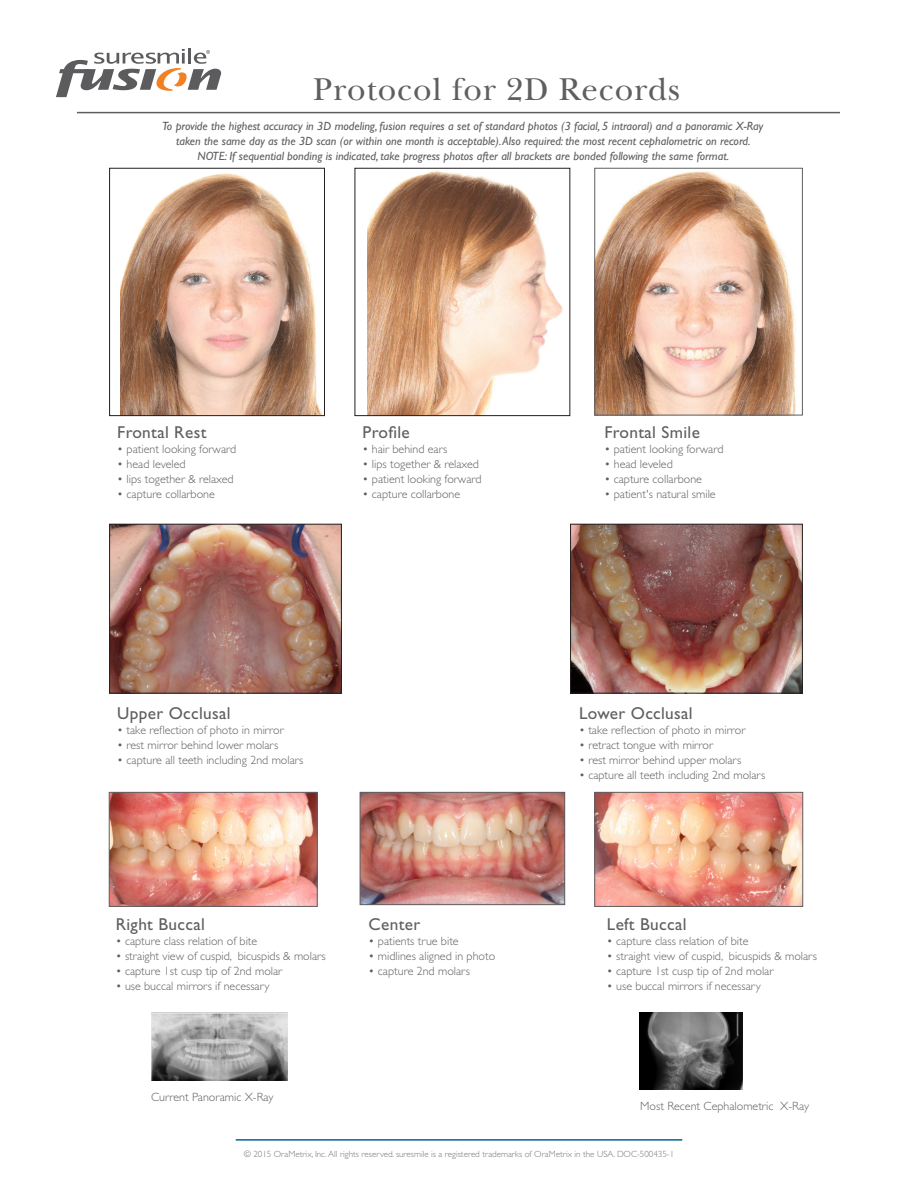
<style>
.page{position:relative;width:918px;height:1188px;background:#fff}
.page>*{position:absolute;margin:0;border:0;box-sizing:border-box;transform-origin:0 0}
.t1{font:33px "New Baskerville Std";letter-spacing:.025em;color:#5f5f62}
.t2{font:17.25px "Gill Sans Std";letter-spacing:.02em;color:#5f5f62}
.t3{font:300 12px "Gill Sans Std";color:#5f5f62}
.t4{font:italic 12px/15px "Gill Sans Std";color:#5f5f62;text-align:center}
.Leagal_Line{font:300 9px "Gill Sans Std";color:#75777a}
</style>
<div class="page">
<img style="left:121px;top:173px;width:201px;height:241px">
<div style="left:109px;top:168px;width:216px;height:248px;border:1px solid #231f20"></div>
<img style="left:367px;top:171px;width:196px;height:243px">
<div style="left:355px;top:168px;width:215px;height:248px;border:1px solid #231f20"></div>
<img style="left:111px;top:526px;width:229px;height:166px">
<div style="left:109px;top:524px;width:233px;height:170px;border:1px solid #231f20"></div>
<hr style="left:77px;top:112px;width:763px;height:1px;background:#5f5f62">
<img style="left:572px;top:526px;width:229px;height:166px">
<div style="left:570px;top:524px;width:233px;height:170px;border:1px solid #231f20"></div>
<img style="left:111px;top:794px;width:205px;height:111px">
<div style="left:109px;top:792px;width:209px;height:115px;border:1px solid #5f5f62"></div>
<img style="left:362px;top:794px;width:201px;height:109px">
<div style="left:360px;top:792px;width:205px;height:113px;border:1px solid #5f5f62"></div>
<img style="left:596px;top:794px;width:205px;height:111px">
<div style="left:594px;top:792px;width:209px;height:115px;border:1px solid #5f5f62"></div>
<img style="left:596px;top:171px;width:200px;height:242px">
<div style="left:594px;top:168px;width:209px;height:247px;border:1px solid #5f5f62"></div>
<img style="left:151px;top:1013px;width:137px;height:68px">
<img style="left:640px;top:1013px;width:102px;height:76px">
<hr style="left:236px;top:1139px;width:446px;height:2px;background:#006494">
<hr style="left:188px;top:48px;width:3px;height:16px;background:#5c5b5e">
<svg style="left:56px;top:49px;width:165px;height:48px"></svg>
<p class="t1" style="left:313px;top:70px;width:368px">Protocol for 2D Records</p>
<p class="t4" style="left:162px;top:118px;width:603px">To provide the highest accuracy in 3D modeling, fusion requires a set of standard photos (3 facial, 5 intraoral) and a panoramic X-Ray taken the same day as the 3D scan (or within one month is acceptable). Also required: the most recent cephalometric on record.</p>
<p class="t4" style="left:197px;top:148px;width:533px">NOTE: If sequential bonding is indicated, take progress photos after all brackets are bonded following the same format.</p>
<p class="t2" style="left:117px;top:422px;width:91px">Frontal Rest</p>
<p class="t3" style="left:117px;top:442px;width:121px">• patient looking forward</p>
<p class="t3" style="left:117px;top:457px;width:70px">• head leveled</p>
<p class="t3" style="left:117px;top:472px;width:118px">• lips together &amp; relaxed</p>
<p class="t3" style="left:117px;top:487px;width:99px">• capture collarbone</p>
<p class="t2" style="left:363px;top:422px;width:49px">Profile</p>
<p class="t3" style="left:363px;top:442px;width:86px">• hair behind ears</p>
<p class="t3" style="left:363px;top:457px;width:118px">• lips together &amp; relaxed</p>
<p class="t3" style="left:363px;top:472px;width:121px">• patient looking forward</p>
<p class="t3" style="left:363px;top:487px;width:99px">• capture collarbone</p>
<p class="t2" style="left:117px;top:704px;width:115px">Upper Occlusal</p>
<p class="t3" style="left:117px;top:724px;width:168px">• take reflection of photo in mirror</p>
<p class="t3" style="left:117px;top:739px;width:163px">• rest mirror behind lower molars</p>
<p class="t3" style="left:117px;top:754px;width:188px">• capture all teeth including 2nd molars</p>
<p class="t2" style="left:116px;top:915px;width:91px">Right Buccal</p>
<p class="t3" style="left:116px;top:935px;width:143px">• capture class relation of bite</p>
<p class="t3" style="left:116px;top:950px;width:212px">• straight view of cuspid, bicuspids &amp; molars</p>
<p class="t3" style="left:116px;top:965px;width:168px">• capture 1st cusp tip of 2nd molar</p>
<p class="t3" style="left:116px;top:980px;width:155px">• use buccal mirrors if necessary</p>
<p class="t3" style="left:151px;top:1090px;width:124px">Current Panoramic X-Ray</p>
<p class="t2" style="left:369px;top:915px;width:53px">Center</p>
<p class="t3" style="left:369px;top:935px;width:92px">• patients true bite</p>
<p class="t3" style="left:369px;top:950px;width:128px">• midlines aligned in photo</p>
<p class="t3" style="left:369px;top:965px;width:103px">• capture 2nd molars</p>
<p class="t2" style="left:604px;top:422px;width:97px">Frontal Smile</p>
<p class="t3" style="left:604px;top:442px;width:121px">• patient looking forward</p>
<p class="t3" style="left:604px;top:457px;width:70px">• head leveled</p>
<p class="t3" style="left:604px;top:472px;width:99px">• capture collarbone</p>
<p class="t3" style="left:604px;top:487px;width:113px">• patient's natural smile</p>
<p class="t2" style="left:579px;top:704px;width:115px">Lower Occlusal</p>
<p class="t3" style="left:579px;top:724px;width:168px">• take reflection of photo in mirror</p>
<p class="t3" style="left:579px;top:739px;width:136px">• retract tongue with mirror</p>
<p class="t3" style="left:579px;top:754px;width:164px">• rest mirror behind upper molars</p>
<p class="t3" style="left:579px;top:769px;width:188px">• capture all teeth including 2nd molars</p>
<p class="t2" style="left:607px;top:915px;width:81px">Left Buccal</p>
<p class="t3" style="left:607px;top:935px;width:143px">• capture class relation of bite</p>
<p class="t3" style="left:607px;top:950px;width:212px">• straight view of cuspid, bicuspids &amp; molars</p>
<p class="t3" style="left:607px;top:965px;width:168px">• capture 1st cusp tip of 2nd molar</p>
<p class="t3" style="left:607px;top:980px;width:155px">• use buccal mirrors if necessary</p>
<p class="t3" style="left:640px;top:1099px;width:170px">Most Recent Cephalometric X-Ray</p>
<p class="Leagal_Line" style="left:244px;top:1149px;width:432px">© 2015 OraMetrix, Inc. All rights reserved. suresmile is a registered trademarks of OraMetrix in the USA. DOC-500435-1</p>
</div>
